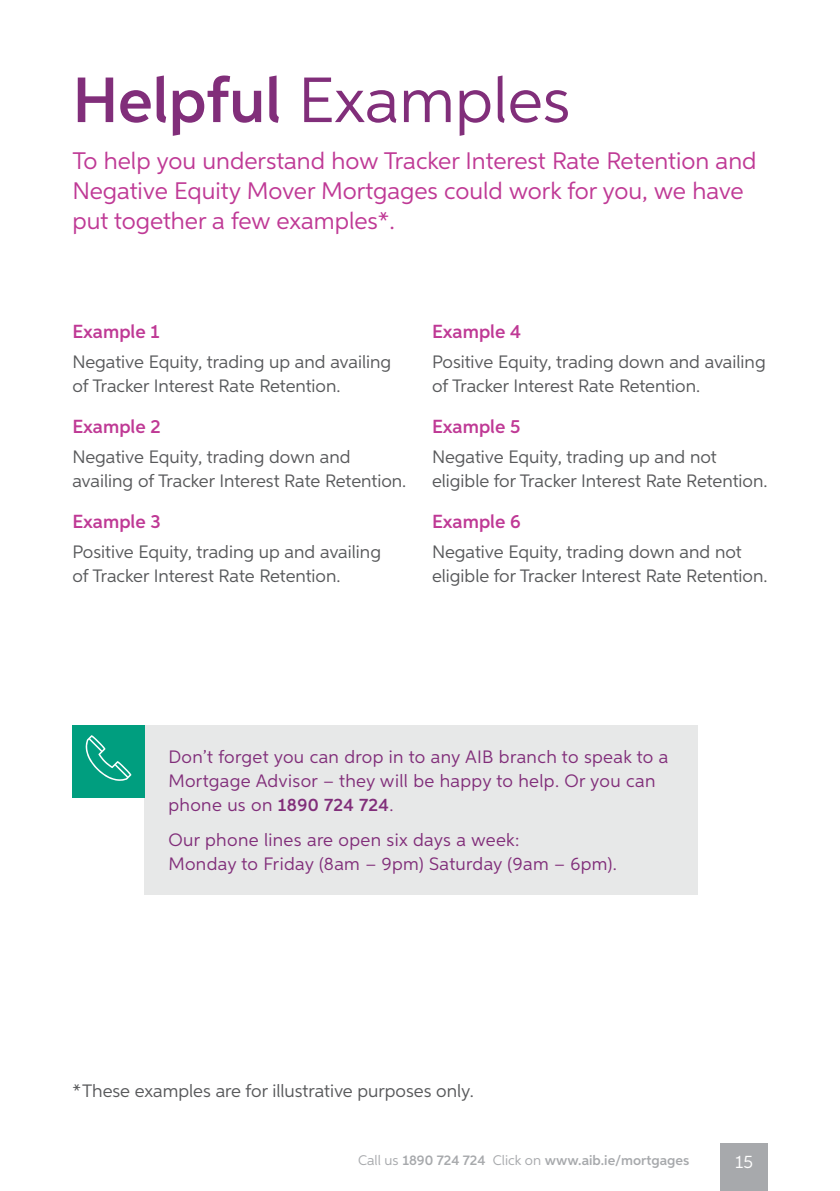
<style>
.page{position:relative;width:840px;height:1191px;background:#fff}
.page>*{position:absolute;margin:0;border:0;box-sizing:border-box;transform-origin:0 0}
.Main_Heading__Core_P{font:64px "Aspira";color:#812e7a}
.Intro_Text__Lilac{font:24px/30px "Aspira";color:#bf3995}
.Copy_Sub_Heading__Li{font:600 19px "Aspira";color:#bf3995}
.Body_Copy__80_K{font:18px/24px "Aspira";color:#58595b}
.Tips_Copy__Core_Purp{font:18px/24px "Aspira";letter-spacing:.02em;color:#812e7a}
.t1{font:18px "Aspira";color:#fff}
.t2{font:600 14px "Aspira";color:#a7a9ac}
.s1{font-weight:600}
.s2{font-weight:400}
</style>
<div class="page">
<div style="left:720px;top:1143px;width:47px;height:48px;background:#a7a9ac"></div>
<div style="left:144px;top:725px;width:553px;height:169px;background:#e7e8e8"></div>
<div style="left:72px;top:725px;width:72px;height:72px;background:#009e7f"></div>
<svg style="left:85px;top:735px;width:46px;height:46px"></svg>
<p class="Main_Heading__Core_P" style="left:72px;top:61px;width:499px"><span class="s1">Helpful</span> Examples</p>
<p class="Intro_Text__Lilac" style="left:72px;top:145px;width:685px">To help you understand how Tracker Interest Rate Retention and<br>Negative Equity Mover Mortgages could work for you, we have put together a few examples*.</p>
<p class="Copy_Sub_Heading__Li" style="left:72px;top:320px;width:89px">Example 1</p>
<p class="Body_Copy__80_K" style="left:72px;top:349px;width:320px">Negative Equity, trading up and availing of Tracker Interest Rate Retention.</p>
<p class="Copy_Sub_Heading__Li" style="left:72px;top:415px;width:90px">Example 2</p>
<p class="Body_Copy__80_K" style="left:72px;top:444px;width:335px">Negative Equity, trading down and availing of Tracker Interest Rate Retention.</p>
<p class="Copy_Sub_Heading__Li" style="left:72px;top:510px;width:90px">Example 3</p>
<p class="Body_Copy__80_K" style="left:72px;top:539px;width:310px">Positive Equity, trading up and availing of Tracker Interest Rate Retention.</p>
<p class="Copy_Sub_Heading__Li" style="left:432px;top:320px;width:90px">Example 4</p>
<p class="Body_Copy__80_K" style="left:432px;top:349px;width:335px">Positive Equity, trading down and availing of Tracker Interest Rate Retention.</p>
<p class="Copy_Sub_Heading__Li" style="left:432px;top:415px;width:90px">Example 5</p>
<p class="Body_Copy__80_K" style="left:432px;top:444px;width:337px">Negative Equity, trading up and not eligible for Tracker Interest Rate Retention.</p>
<p class="Copy_Sub_Heading__Li" style="left:432px;top:510px;width:90px">Example 6</p>
<p class="Body_Copy__80_K" style="left:432px;top:539px;width:337px">Negative Equity, trading down and not eligible for Tracker Interest Rate Retention.</p>
<p class="Tips_Copy__Core_Purp" style="left:168px;top:744px;width:501px">Don’t forget you can drop in to any AIB branch to speak to a<br>Mortgage Advisor – they will be happy to help. Or you can phone us on <span class="s1">1890 724 724</span>.</p>
<p class="Tips_Copy__Core_Purp" style="left:168px;top:828px;width:449px">Our phone lines are open six days a week:<br>Monday to Friday (8am – 9pm) Saturday (9am – 6pm).</p>
<p class="Body_Copy__80_K" style="left:72px;top:1078px;width:403px">*These examples are for illustrative purposes only.</p>
<p class="t2" style="left:358px;top:1151px;width:332px"><span class="s2">Call us</span> 1890 724 724 <span class="s2">Click on</span> www.aib.ie/mortgages</p>
<p class="t1" style="left:734px;top:1151px;width:19px">15</p>
</div>
